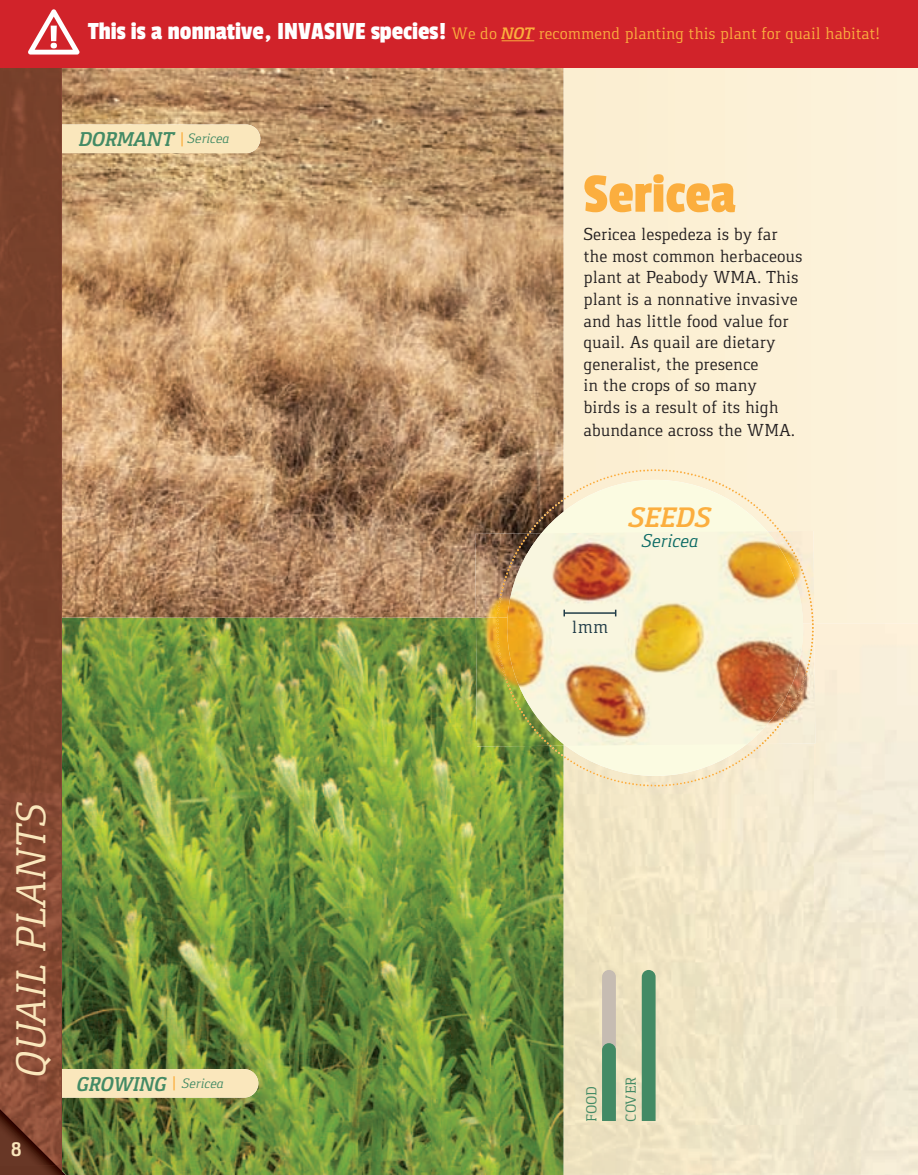
<style>
.page{position:relative;width:918px;height:1175px;background:#fff}
.page>*{position:absolute;margin:0;border:0;box-sizing:border-box;transform-origin:0 0}
.t1{font:57.75px "Passion One";color:#fbae3e}
.t2{font:italic 43.35px "Gaspar";letter-spacing:-.005em;color:#fae7bc}
.t3{font:italic 700 29.1px "Gaspar";color:#fbae3e}
.t4{font:700 21px "Gaspar";color:#fae7bc}
.t5{font:italic 700 20.7px "Gaspar";color:#438a65}
.t6{font:19.5px "Gaspar";color:#223d48}
.t7{font:italic 19.2px "Gaspar";color:#0b6a64}
.t8{font:18px/21.8px "Gaspar";color:#231f20}
.t9{font:17.25px "Gaspar";color:#fbae3e}
.t10{font:15px "Gaspar";color:#438a65}
.s1{font-family:"Passion One";font-size:25.8px;color:#fff}
.s2{font-weight:700;font-style:italic}
.s3{font-weight:400;font-size:14.25px}
</style>
<div class="page">
<div style="left:563px;top:67px;width:355px;height:556px;background:#fcf1d7"></div>
<img style="left:563px;top:786px;width:251px;height:338px">
<img style="left:61px;top:617px;width:502px;height:557px">
<img style="left:61px;top:67px;width:502px;height:550px">
<div style="left:61px;top:1069px;width:197px;height:28px;background:#fae7bc"></div>
<div style="left:61px;top:124px;width:199px;height:29px;background:#fae7bc"></div>
<img style="left:0;top:67px;width:61px;height:1107px">
<svg style="left:652px;top:469px;width:162px;height:317px;background:#f9f2d7"></svg>
<img style="left:803px;top:531px;width:11px;height:92px">
<img style="left:803px;top:623px;width:12px;height:121px">
<img style="left:476px;top:617px;width:21px;height:129px">
<img style="left:475px;top:533px;width:22px;height:84px">
<img style="left:652px;top:531px;width:151px;height:214px">
<img style="left:799px;top:630px;width:15px;height:60px">
<img style="left:779px;top:531px;width:29px;height:54px">
<img style="left:652px;top:627px;width:162px;height:2px">
<img style="left:497px;top:469px;width:155px;height:317px">
<div style="left:0;top:0;width:918px;height:67px;background:#d1232a"></div>
<hr style="left:502px;top:40px;width:32px;height:1px;background:#fbae3e">
<svg style="left:28px;top:9px;width:52px;height:46px"></svg>
<svg style="left:642px;top:970px;width:14px;height:150px;background:#498d68"></svg>
<svg style="left:602px;top:970px;width:14px;height:150px;background:#85a38b"></svg>
<svg style="left:61px;top:1170px;width:5px;height:4px"></svg>
<img style="left:0;top:1109px;width:56px;height:56px">
<p class="t9" style="left:88px;top:24px;width:794px"><span class="s1">This is a nonnative, INVASIVE species!</span> We do <span class="s2">NOT</span> recommend planting this plant for quail habitat!</p>
<p class="t5" style="left:79px;top:128px;width:152px">DORMANT <sup>|</sup> <span class="s3">Sericea</span></p>
<h1 class="t1" style="left:584px;top:163px;width:154px">Sericea</h1>
<p class="t8" style="left:584px;top:223px;width:221px">Sericea lespedeza is by far the most common herbaceous plant at Peabody WMA. This plant is a nonnative invasive and has little food value for quail. As quail are dietary generalist, the presence<br>in the crops of so many<br>birds is a result of its high abundance across the WMA.</p>
<h3 class="t3" style="left:629px;top:501px;width:83px">SEEDS</h3>
<p class="t7" style="left:642px;top:529px;width:58px">Sericea</p>
<p class="t6" style="left:572px;top:615px;width:38px">1mm</p>
<h2 class="t2" style="left:7px;top:1076px;width:278px;rotate:-90deg">QUAIL PLANTS</h2>
<p class="t4" style="left:11px;top:1137px;width:12px">8</p>
<p class="t5" style="left:77px;top:1072px;width:148px">GROWING <sup>|</sup> <span class="s3">Sericea</span></p>
<p class="t10" style="left:583px;top:1122px;width:38px;rotate:-90deg">FOOD</p>
<p class="t10" style="left:622px;top:1121px;width:46px;rotate:-90deg">COVER</p>
</div>
